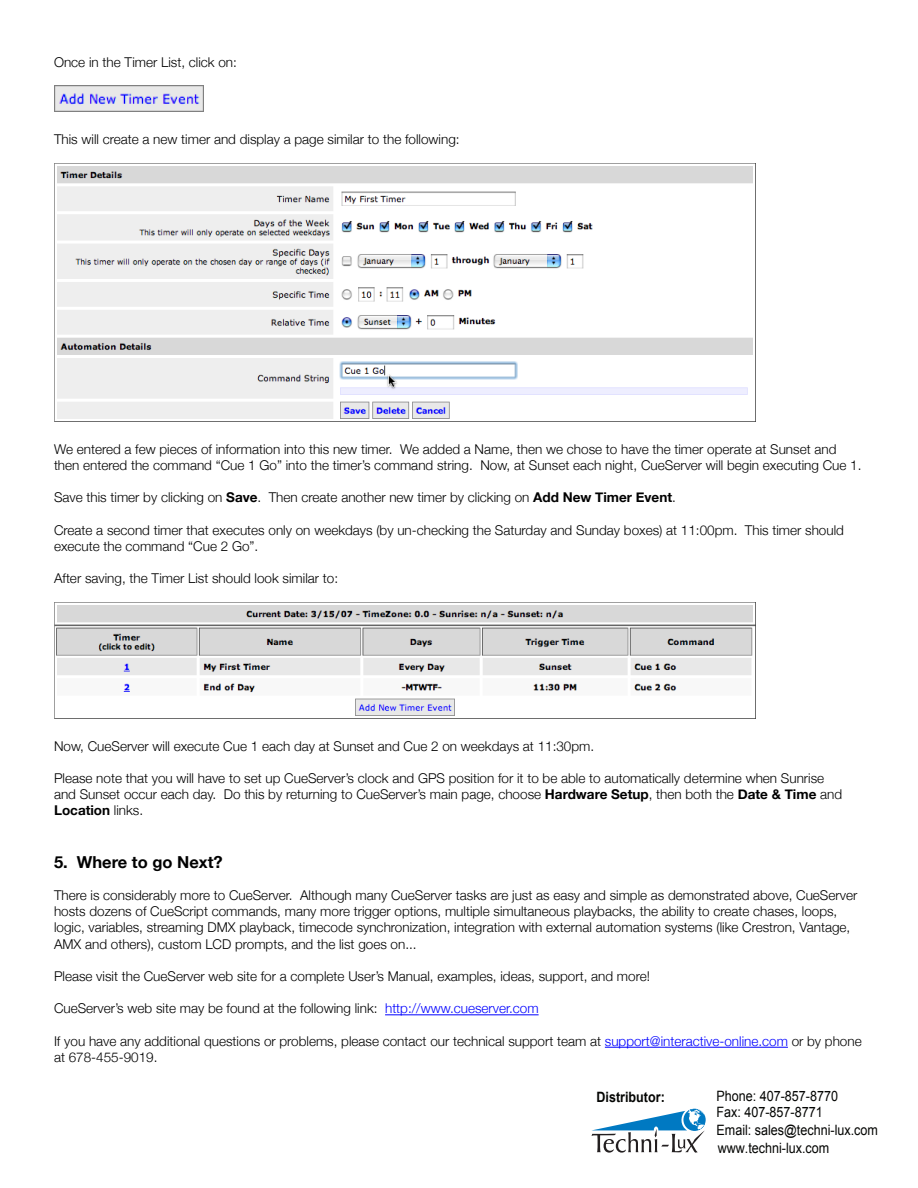
<style>
.page{position:relative;width:918px;height:1188px;background:#fff}
.page>*{position:absolute;margin:0;border:0;box-sizing:border-box;transform-origin:0 0}
.t1{font:700 16.5px "Helvetica Neue";color:#000}
.t2{font:14.25px/16.4px "Arial";color:#040503;scale:.88 1}
.t3{font:700 14.25px "Arial";color:#040503;scale:.88 1}
.t4{font:300 13.5px/16.2px "Helvetica Neue";color:#000}
.s1{font-weight:700}
.s2{color:#00f}
</style>
<div class="page">
<hr style="left:385px;top:1014px;width:154px;height:1px;background:#00f">
<hr style="left:605px;top:1047px;width:183px;height:1px;background:#00f">
<img style="left:54px;top:86px;width:150px;height:26px">
<img style="left:54px;top:163px;width:701px;height:258px">
<img style="left:54px;top:602px;width:701px;height:116px">
<svg style="left:591px;top:1109px;width:115px;height:44px"></svg>
<p class="t4" style="left:54px;top:53px;width:184px">Once in the Timer List, click on:</p>
<p class="t4" style="left:54px;top:131px;width:407px">This will create a new timer and display a page similar to the following:</p>
<p class="t4" style="left:54px;top:440px;width:809px">We entered a few pieces of information into this new timer. We added a Name, then we chose to have the timer operate at Sunset and then entered the command “Cue 1 Go” into the timer’s command string. Now, at Sunset each night, CueServer will begin executing Cue 1.</p>
<p class="t4" style="left:54px;top:488px;width:623px">Save this timer by clicking on <span class="s1">Save</span>. Then create another new timer by clicking on <span class="s1">Add New Timer Event</span>.</p>
<p class="t4" style="left:54px;top:521px;width:791px">Create a second timer that executes only on weekdays (by un-checking the Saturday and Sunday boxes) at 11:00pm. This timer should execute the command “Cue 2 Go”.</p>
<p class="t4" style="left:54px;top:569px;width:286px">After saving, the Timer List should look similar to:</p>
<p class="t4" style="left:54px;top:737px;width:542px">Now, CueServer will execute Cue 1 each day at Sunset and Cue 2 on weekdays at 11:30pm.</p>
<p class="t4" style="left:54px;top:769px;width:790px">Please note that you will have to set up CueServer’s clock and GPS position for it to be able to automatically determine when Sunrise and Sunset occur each day. Do this by returning to CueServer’s main page, choose <span class="s1">Hardware Setup</span>, then both the <span class="s1">Date &amp; Time</span> and<br><span class="s1">Location</span> links.</p>
<p class="t1" style="left:54px;top:849px;width:170px">5. Where to go Next?</p>
<p class="t4" style="left:54px;top:886px;width:805px">There is considerably more to CueServer. Although many CueServer tasks are just as easy and simple as demonstrated above, CueServer hosts dozens of CueScript commands, many more trigger options, multiple simultaneous playbacks, the ability to create chases, loops, logic, variables, streaming DMX playback, timecode synchronization, integration with external automation systems (like Crestron, Vantage, AMX and others), custom LCD prompts, and the list goes on...</p>
<p class="t4" style="left:54px;top:967px;width:597px">Please visit the CueServer web site for a complete User’s Manual, examples, ideas, support, and more!</p>
<p class="t4" style="left:54px;top:1000px;width:486px">CueServer’s web site may be found at the following link: <span class="s2">http://www.cueserver.com</span></p>
<p class="t4" style="left:54px;top:1032px;width:809px">If you have any additional questions or problems, please contact our technical support team at <span class="s2">support@interactive-online.com</span> or by phone at 678-455-9019.</p>
<p class="t3" style="left:597px;top:1087px;width:79px">Distributor:</p>
<p class="t2" style="left:717px;top:1088px;width:140px">Phone: 407-857-8770<br>Fax: 407-857-8771</p>
<p class="t2" style="left:717px;top:1122px;width:185px">Email: sales@techni-lux.com</p>
<p class="t2" style="left:718px;top:1140px;width:128px">www.techni-lux.com</p>
</div>
